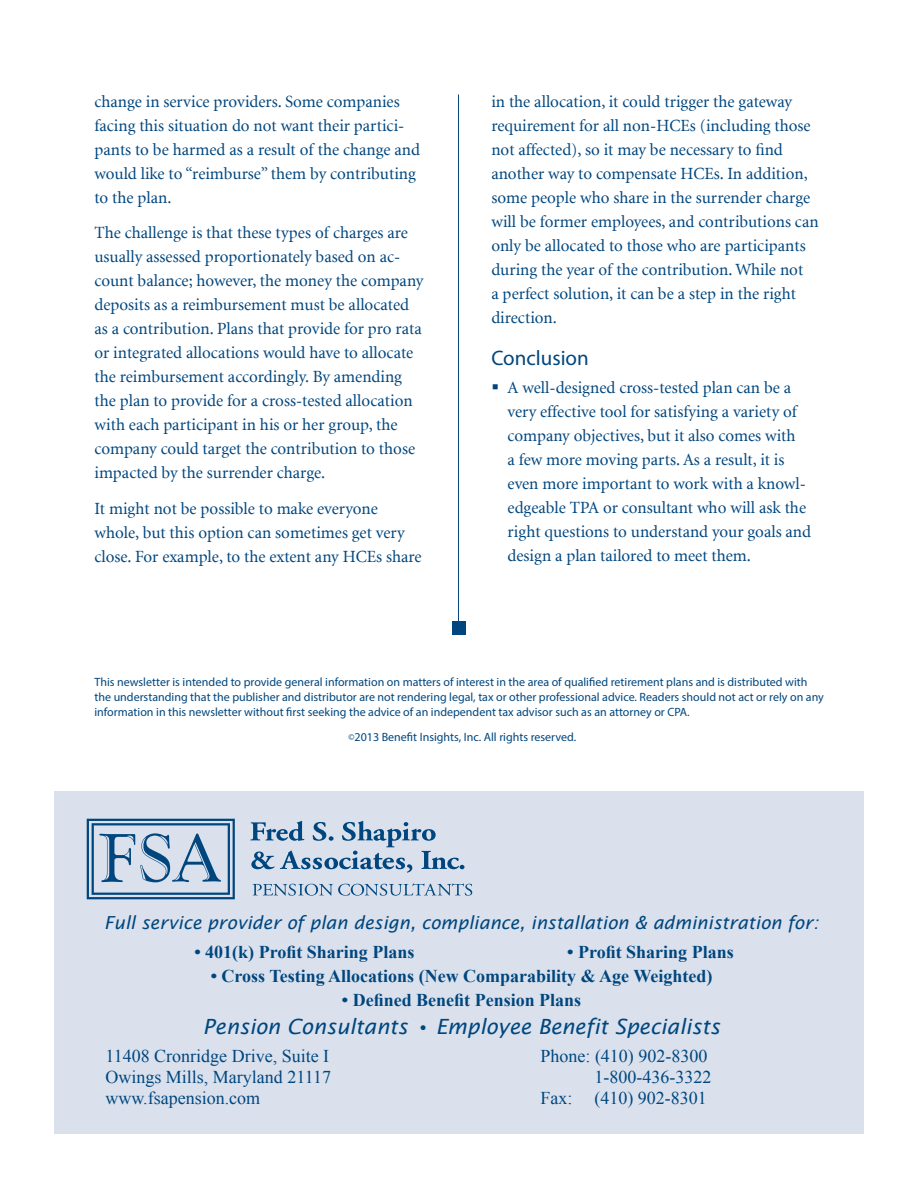
<style>
.page{position:relative;width:918px;height:1188px;background:#fff}
.page>*{position:absolute;margin:0;border:0;box-sizing:border-box;transform-origin:0 0}
.body{font:italic 21px "Lucida Sans";color:#00467e}
.subhead{font:21px "Myriad Pro";color:#00467e}
.body-2{font:700 18px "Times New Roman";color:#00467e}
.body-3{font:18px "Times New Roman";color:#00467e}
.body-4{font:italic 18px "Lucida Sans";color:#00467e}
.body-5{font:16.95px/24px "Minion";color:#00467e}
.bullets2{font:16.95px/24px "Minion";color:#00467e}
.t1{font:12px/15px "Myriad Pro";color:#00467e}
.s1{font-size:9px}
.s2{font-weight:600;font-size:22.5px}
</style>
<div class="page">
<hr style="left:458px;top:94px;width:1px;height:538px;background:#00467e">
<div style="left:452px;top:622px;width:13px;height:13px;background:#00467e"></div>
<div style="left:54px;top:792px;width:810px;height:342px;background:#dae1ed"></div>
<svg style="left:250px;top:821px;width:215px;height:52px"></svg>
<svg style="left:253px;top:883px;width:219px;height:13px"></svg>
<svg style="left:87px;top:819px;width:148px;height:80px"></svg>
<p class="body-5" style="left:94px;top:90px;width:327px">change in service providers. Some companies facing this situation do not want their partici&shy;pants to be harmed as a result of the change and would like to “reimburse” them by contributing to the plan.</p>
<p class="body-5" style="left:94px;top:222px;width:330px">The challenge is that these types of charges are usually assessed proportionately based on ac&shy;count balance; however, the money the company deposits as a reimbursement must be allocated as a contribution. Plans that provide for pro rata or integrated allocations would have to allocate the reimbursement accordingly. By amending the plan to provide for a cross-tested allocation with each participant in his or her group, the company could target the contribution to those impacted by the surrender charge.</p>
<p class="body-5" style="left:94px;top:498px;width:329px">It might not be possible to make everyone whole, but this option can sometimes get very close. For example, to the extent any HCEs share</p>
<p class="body-5" style="left:491px;top:90px;width:329px">in the allocation, it could trigger the gateway requirement for all non-HCEs (including those not affected), so it may be necessary to find another way to compensate HCEs. In addition, some people who share in the surrender charge will be former employees, and contributions can only be allocated to those who are participants during the year of the contribution. While not<br>a perfect solution, it can be a step in the right direction.</p>
<p class="subhead" style="left:491px;top:345px;width:99px">Conclusion</p>
<p class="bullets2" style="left:508px;top:376px;width:305px">A well-designed cross-tested plan can be a very effective tool for satisfying a variety of company objectives, but it also comes with<br>a few more moving parts. As a result, it is even more important to work with a knowl&shy;edgeable TPA or consultant who will ask the right questions to understand your goals and design a plan tailored to meet them.</p>
<p class="t1" style="left:94px;top:674px;width:731px">This newsletter is intended to provide general information on matters of interest in the area of qualified retirement plans and is distributed with the understanding that the publisher and distributor are not rendering legal, tax or other professional advice. Readers should not act or rely on any information in this newsletter without first seeking the advice of an independent tax advisor such as an attorney or CPA.</p>
<p class="t1" style="left:348px;top:729px;width:229px"><span class="s1">©</span>2013 Benefit Insights, Inc. All rights reserved.</p>
<p class="body-4" style="left:104px;top:913px;width:716px">Full service provider of plan design, compliance, installation &amp; administration for:</p>
<p class="body-2" style="left:194px;top:940px;width:221px">• 401(k) Profit Sharing Plans</p>
<p class="body-2" style="left:567px;top:940px;width:168px">• Profit Sharing Plans</p>
<p class="body-2" style="left:211px;top:964px;width:503px">• Cross Testing Allocations (New Comparability &amp; Age Weighted)</p>
<p class="body-2" style="left:342px;top:988px;width:241px">• Defined Benefit Pension Plans</p>
<p class="body" style="left:203px;top:1014px;width:519px">Pension Consultants <span class="s2">•</span> Employee Benefit Specialists</p>
<p class="body-3" style="left:105px;top:1044px;width:225px">11408 Cronridge Drive, Suite I</p>
<p class="body-3" style="left:105px;top:1065px;width:227px">Owings Mills, Maryland 21117</p>
<p class="body-3" style="left:105px;top:1086px;width:156px">www.fsapension.com</p>
<p class="body-3" style="left:540px;top:1044px;width:168px">Phone: (410) 902-8300</p>
<p class="body-3" style="left:594px;top:1065px;width:118px">1-800-436-3322</p>
<p class="body-3" style="left:540px;top:1086px;width:168px">Fax: (410) 902-8301</p>
</div>
